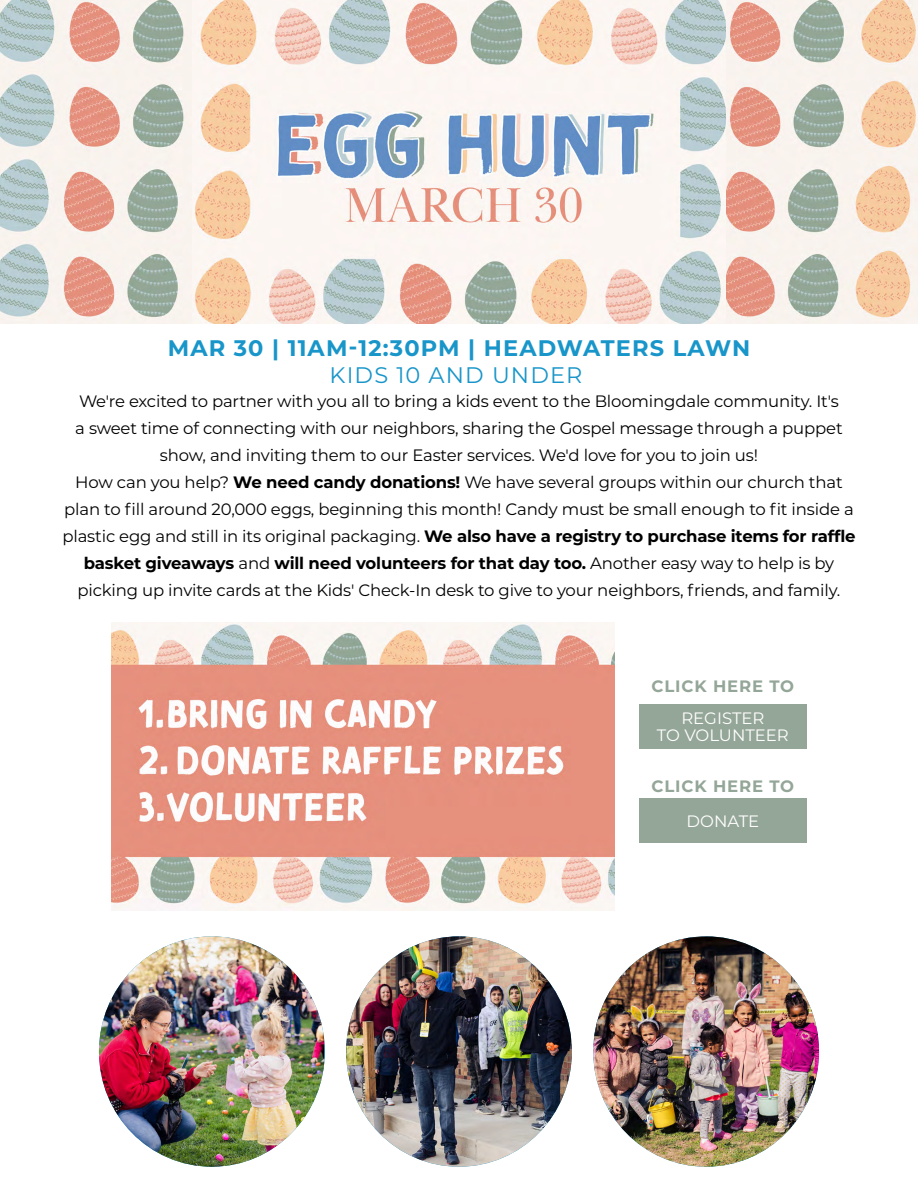
<style>
.page{position:relative;width:918px;height:1188px;background:#fff}
.page>*{position:absolute;margin:0;border:0;box-sizing:border-box;transform-origin:0 0}
.t1{font:700 22.5px "Montserrat";letter-spacing:.05em;color:#1895c9}
.t2{font:22.5px "Montserrat";letter-spacing:.05em;color:#1895c9}
.t3{font:16.5px/27px "Montserrat";letter-spacing:-.01em;color:#000;text-align:center}
.t4{font:16.5px/16px "Montserrat";color:#fff;text-align:center}
.t5{font:700 16.5px "Montserrat";letter-spacing:.05em;color:#94a698}
.s1{font-weight:700}
</style>
<div class="page">
<img style="left:0;top:0;width:918px;height:324px">
<img style="left:99px;top:936px;width:225px;height:231px">
<img style="left:346px;top:936px;width:226px;height:231px">
<img style="left:593px;top:936px;width:226px;height:231px">
<img style="left:111px;top:622px;width:504px;height:289px">
<div style="left:639px;top:704px;width:168px;height:45px;background:#94a697"></div>
<div style="left:639px;top:799px;width:168px;height:44px;background:#94a697"></div>
<img style="left:192px;top:0;width:534px;height:324px">
<h1 class="t1" style="left:168px;top:332px;width:584px">MAR 30 | 11AM-12:30PM | HEADWATERS LAWN</h1>
<h1 class="t2" style="left:330px;top:360px;width:254px">KIDS 10 AND UNDER</h1>
<p class="t3" style="left:62px;top:387px;width:795px">We're excited to partner with you all to bring a kids event to the Bloomingdale community. It's<br>a sweet time of connecting with our neighbors, sharing the Gospel message through a puppet show, and inviting them to our Easter services. We'd love for you to join us!<br>How can you help? <span class="s1">We need candy donations!</span> We have several groups within our church that plan to fill around 20,000 eggs, beginning this month! Candy must be small enough to fit inside a plastic egg and still in its original packaging. <span class="s1">We also have a registry to purchase items for raffle basket giveaways</span> and <span class="s1">will need volunteers for that day too.</span> Another easy way to help is by picking up invite cards at the Kids' Check-In desk to give to your neighbors, friends, and family.</p>
<p class="t5" style="left:652px;top:674px;width:144px">CLICK HERE TO</p>
<p class="t4" style="left:657px;top:710px;width:133px">REGISTER<br>TO VOLUNTEER</p>
<p class="t5" style="left:652px;top:774px;width:144px">CLICK HERE TO</p>
<p class="t4" style="left:687px;top:812px;width:74px">DONATE</p>
</div>
